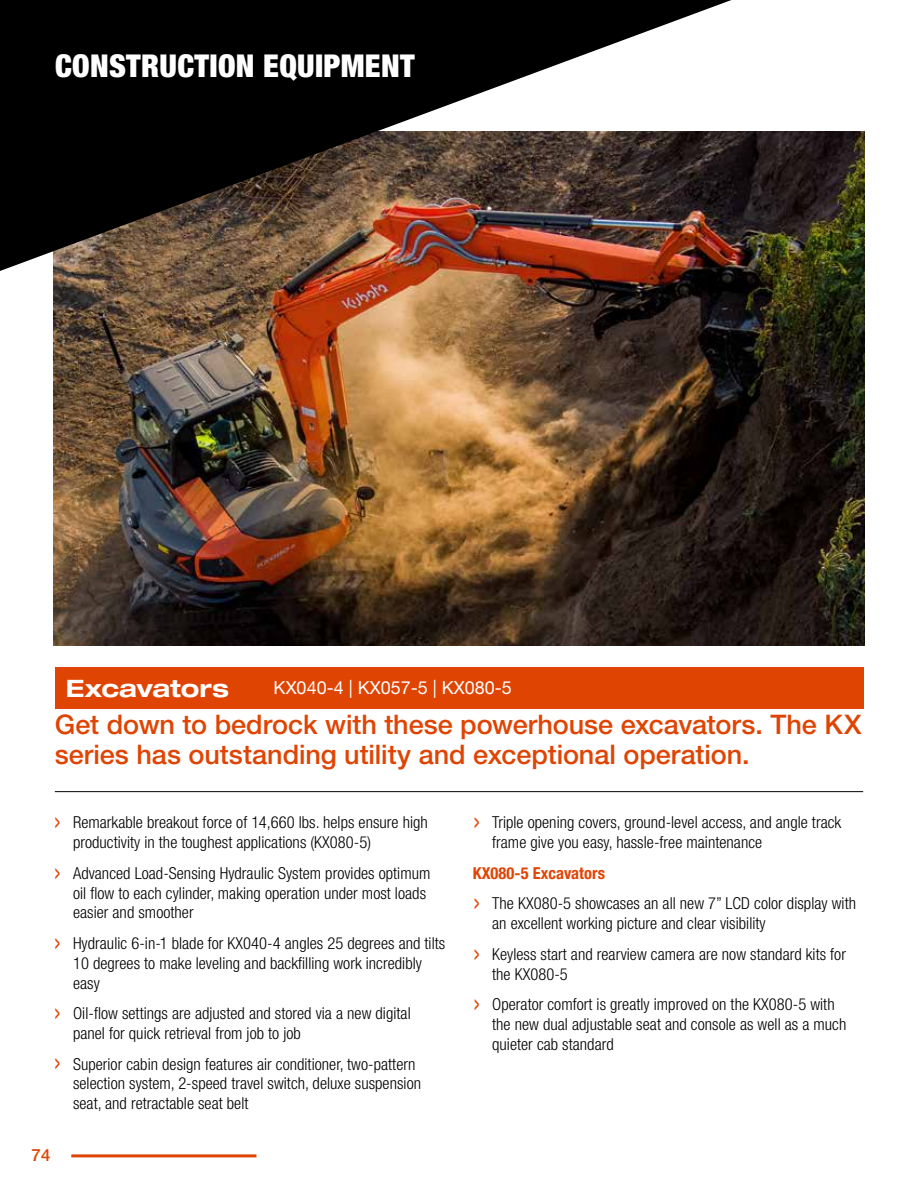
<style>
.page{position:relative;width:918px;height:1188px;background:#fff}
.page>*{position:absolute;margin:0;border:0;box-sizing:border-box;transform-origin:0 0}
.t1{font:900 condensed 31.5px "Helvetica Neue LT Std";letter-spacing:.01em;color:#fff}
.t2{font:500 27px/30px "Helvetica Neue LT Std";letter-spacing:-.005em;color:#e04403}
.t3{font:700 expanded 24px "Helvetica Neue LT Std";color:#fff}
.t4{font:18px "Helvetica Neue LT Std";color:#fff}
.t5{font:500 16.8px "Helvetica Neue LT Std";color:#e04403}
.t6{font:300 condensed 16.5px/19.8px "Helvetica Neue LT Std";letter-spacing:.005em;color:#000}
.s1{font-size:33px;color:#e04403}
.s2{font-weight:700;color:#e04403}
</style>
<div class="page">
<img style="left:53px;top:131px;width:812px;height:515px">
<div style="left:55px;top:667px;width:809px;height:41px;background:#e04403"></div>
<hr style="left:55px;top:791px;width:808px;height:1px;background:#000">
<img style="left:0;top:0;width:768px;height:276px">
<hr style="left:71px;top:1154px;width:186px;height:3px;background:#e04403">
<h1 class="t1" style="left:55px;top:46px;width:361px">CONSTRUCTION EQUIPMENT</h1>
<h3 class="t3" style="left:66px;top:673px;width:165px">Excavators</h3>
<p class="t4" style="left:274px;top:677px;width:240px">KX040-4 | KX057-5 | KX080-5</p>
<h2 class="t2" style="left:55px;top:709px;width:808px">Get down to bedrock with these powerhouse excavators. The KX series has outstanding utility and exceptional operation.</h2>
<p class="t6" style="left:73px;top:813px;width:356px;text-indent:-19px"><span class="s1">›</span> Remarkable breakout force of 14,660 lbs. helps ensure high productivity in the toughest applications (KX080-5)</p>
<p class="t6" style="left:73px;top:863px;width:359px;text-indent:-19px"><span class="s1">›</span> Advanced Load-Sensing Hydraulic System provides optimum oil flow to each cylinder, making operation under most loads easier and smoother</p>
<p class="t6" style="left:73px;top:933px;width:374px;text-indent:-19px"><span class="s1">›</span> Hydraulic 6-in-1 blade for KX040-4 angles 25 degrees and tilts<br>10 degrees to make leveling and backfilling work incredibly easy</p>
<p class="t6" style="left:73px;top:1003px;width:339px;text-indent:-19px"><span class="s1">›</span> Oil-flow settings are adjusted and stored via a new digital panel for quick retrieval from job to job</p>
<p class="t6" style="left:73px;top:1054px;width:350px;text-indent:-19px"><span class="s1">›</span> Superior cabin design features air conditioner, two-pattern selection system, 2-speed travel switch, deluxe suspension seat, and retractable seat belt</p>
<p class="t5" style="left:32px;top:1145px;width:20px">74</p>
<p class="t6" style="left:492px;top:813px;width:351px;text-indent:-19px"><span class="s1">›</span> Triple opening covers, ground-level access, and angle track frame give you easy, hassle-free maintenance</p>
<p class="t6" style="left:473px;top:858px;width:385px;line-height:30.6px"><span class="s2">KX080-5 Excavators<br></span><span class="s1">›</span> The KX080-5 showcases an all new 7” LCD color display with</p>
<p class="t6" style="left:473px;top:908px;width:375px;line-height:30.6px;text-indent:19px">an excellent working picture and clear visibility<br><span class="s1">›</span> Keyless start and rearview camera are now standard kits for</p>
<p class="t6" style="left:473px;top:958px;width:363px;line-height:30.6px;text-indent:19px">the KX080-5<br><span class="s1">›</span> Operator comfort is greatly improved on the KX080-5 with</p>
<p class="t6" style="left:492px;top:1014px;width:356px">the new dual adjustable seat and console as well as a much quieter cab standard</p>
</div>
